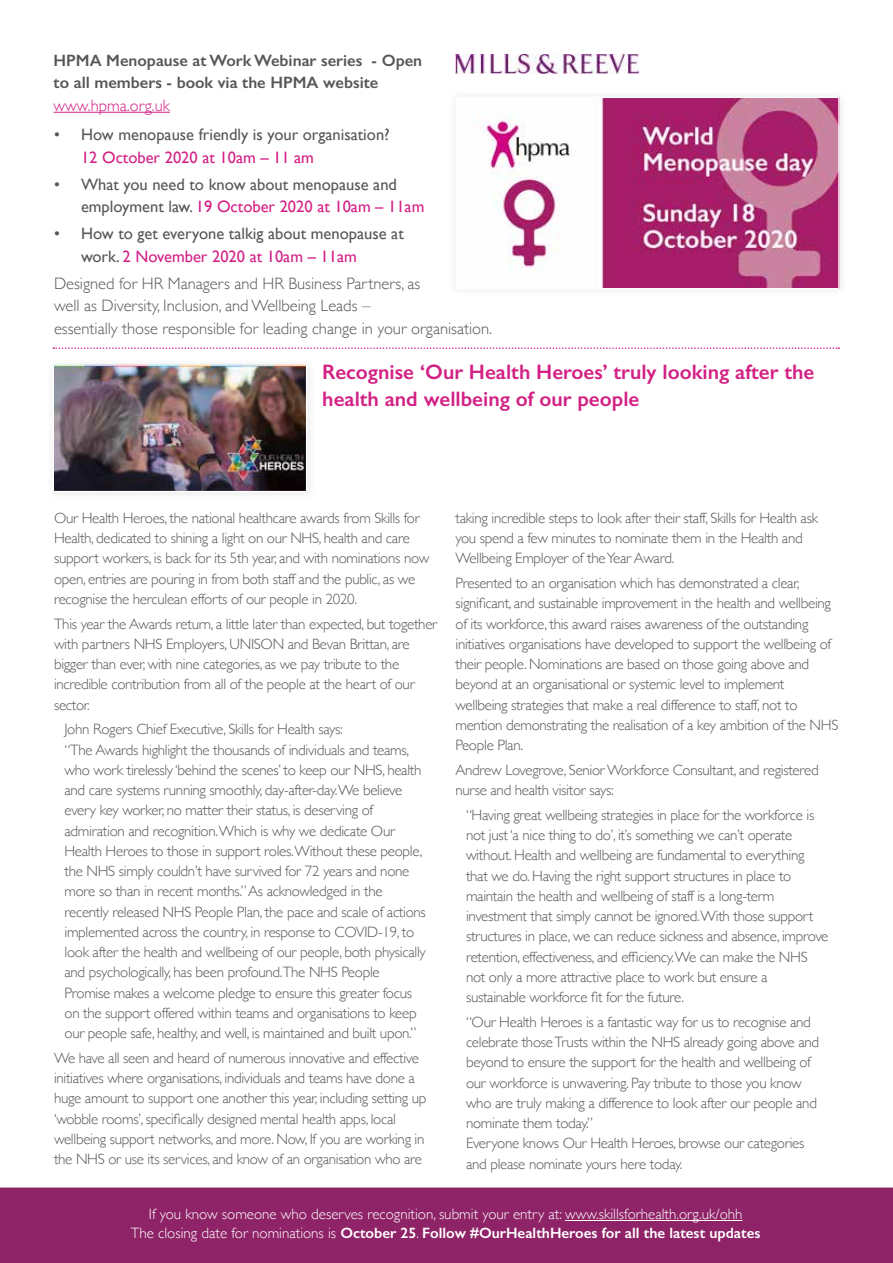
<style>
.page{position:relative;width:893px;height:1263px;background:#fff}
.page>*{position:absolute;margin:0;border:0;box-sizing:border-box;transform-origin:0 0}
.t1{font:600 21px/27px "Gill Sans";color:#d32085}
.t2{font:16.5px/22.5px "Gill Sans";color:#575756}
.t3{font:300 16.5px/22.5px "Gill Sans";color:#575756}
.t4{font:600 16.5px/22.5px "Gill Sans";color:#575756}
.t5{font:16.5px "Gill Sans";color:#d32085}
.t6{font:300 16.5px "Gill Sans";color:#d32085}
.t7{font:300 15px/20.2px "Gill Sans";letter-spacing:-.02em;color:#575756}
.t8{font:300 15px/18.8px "Gill Sans";color:#fff;text-align:center}
.s1{color:#d32085}
.s2{font-weight:600}
</style>
<div class="page">
<div style="left:0;top:1187px;width:893px;height:76px;background:#8e2367"></div>
<img style="left:484px;top:100px;width:353px;height:186px">
<div style="left:455px;top:97px;width:385px;height:192px;border:2px solid #fff"></div>
<hr style="left:54px;top:112px;width:116px;height:1px;background:#d32085">
<svg style="left:53px;top:347px;width:786px;height:2px"></svg>
<hr style="left:565px;top:1220px;width:177px;height:1px;background:#fff">
<div style="left:45px;top:357px;width:271px;height:145px;background:#fbfbfb"></div>
<img style="left:55px;top:367px;width:249px;height:122px">
<div style="left:52px;top:364px;width:255px;height:128px;border:2px solid #fff"></div>
<img style="left:455px;top:54px;width:183px;height:20px">
<p class="t4" style="left:54px;top:49px;width:370px">HPMA Menopause at Work Webinar series - Open to all members - book via the HPMA website</p>
<p class="t6" style="left:54px;top:93px;width:118px">www.hpma.org.uk</p>
<p class="t2" style="left:54px;top:123px;width:337px">• How menopause friendly is your organisation?</p>
<p class="t5" style="left:81px;top:148px;width:235px">12 October 2020 at 10am – 11 am</p>
<p class="t2" style="left:81px;top:173px;width:345px;text-indent:-27px">• What you need to know about menopause and employment law. <span class="s1">19 October 2020 at 10am – 11am</span></p>
<p class="t2" style="left:81px;top:222px;width:324px;text-indent:-27px">• How to get everyone talkig about menopause at work. <span class="s1">2 November 2020 at 10am – 11am</span></p>
<p class="t3" style="left:54px;top:271px;width:440px">Designed for HR Managers and HR Business Partners, as<br>well as Diversity, Inclusion, and Wellbeing Leads –<br>essentially those responsible for leading change in your organisation.</p>
<h1 class="t1" style="left:322px;top:359px;width:493px">Recognise ‘Our Health Heroes’ truly looking after the health and wellbeing of our people</h1>
<p class="t7" style="left:455px;top:507px;width:364px">taking incredible steps to look after their staff, Skills for Health ask you spend a few minutes to nominate them in the Health and<br>Wellbeing Employer of the Year Award.</p>
<p class="t7" style="left:455px;top:572px;width:384px">Presented to an organisation which has demonstrated a clear, significant, and sustainable improvement in the health and wellbeing of its workforce, this award raises awareness of the outstanding initiatives organisations have developed to support the wellbeing of their people. Nominations are based on those going above and beyond at an organisational or systemic level to implement wellbeing strategies that make a real difference to staff, not to mention demonstrating the realisation of a key ambition of the NHS People Plan.</p>
<p class="t7" style="left:455px;top:759px;width:365px">Andrew Lovegrove, Senior Workforce Consultant, and registered nurse and health visitor says:</p>
<p class="t7" style="left:466px;top:804px;width:364px">“Having great wellbeing strategies in place for the workforce is not just ‘a nice thing to do’, it’s something we can’t operate without. Health and wellbeing are fundamental to everything that we do. Having the right support structures in place to maintain the health and wellbeing of staff is a long-term investment that simply cannot be ignored.With those support structures in place, we can reduce sickness and absence, improve retention, effectiveness, and efficiency.We can make the NHS not only a more attractive place to work but ensure a sustainable workforce fit for the future.</p>
<p class="t7" style="left:466px;top:1011px;width:355px">“Our Health Heroes is a fantastic way for us to recognise and celebrate those Trusts within the NHS already going above and beyond to ensure the support for the health and wellbeing of our workforce is unwavering. Pay tribute to those you know who are truly making a difference to look after our people and nominate them today.”<br>Everyone knows Our Health Heroes, browse our categories and please nominate yours here today.</p>
<p class="t8" style="left:131px;top:1204px;width:631px">If you know someone who deserves recognition, submit your entry at: www.skillsforhealth.org.uk/ohh<br>The closing date for nominations is <span class="s2">October 25</span>. <span class="s2">Follow #OurHealthHeroes for all the latest updates</span></p>
<p class="t7" style="left:54px;top:507px;width:377px">Our Health Heroes, the national healthcare awards from Skills for Health, dedicated to shining a light on our NHS, health and care support workers, is back for its 5th year, and with nominations now open, entries are pouring in from both staff and the public, as we recognise the herculean efforts of our people in 2020.</p>
<p class="t7" style="left:54px;top:613px;width:385px">This year the Awards return, a little later than expected, but together with partners NHS Employers, UNISON and Bevan Brittan, are bigger than ever, with nine categories, as we pay tribute to the incredible contribution from all of the people at the heart of our sector.</p>
<p class="t7" style="left:64px;top:719px;width:363px">John Rogers Chief Executive, Skills for Health says:<br>“The Awards highlight the thousands of individuals and teams, who work tirelessly ‘behind the scenes’ to keep our NHS, health and care systems running smoothly, day-after-day.We believe every key worker, no matter their status, is deserving of admiration and recognition.Which is why we dedicate Our Health Heroes to those in support roles.Without these people, the NHS simply couldn’t have survived for 72 years and none more so than in recent months.” As acknowledged in the recently released NHS People Plan, the pace and scale of actions implemented across the country, in response to COVID-19, to look after the health and wellbeing of our people, both physically and psychologically, has been profound.The NHS People Promise makes a welcome pledge to ensure this greater focus on the support offered within teams and organisations to keep our people safe, healthy, and well, is maintained and built upon.”</p>
<p class="t7" style="left:54px;top:1047px;width:374px">We have all seen and heard of numerous innovative and effective initiatives where organisations, individuals and teams have done a huge amount to support one another this year, including setting up ‘wobble rooms’, specifically designed mental health apps, local wellbeing support networks, and more. Now, If you are working in the NHS or use its services, and know of an organisation who are</p>
</div>
